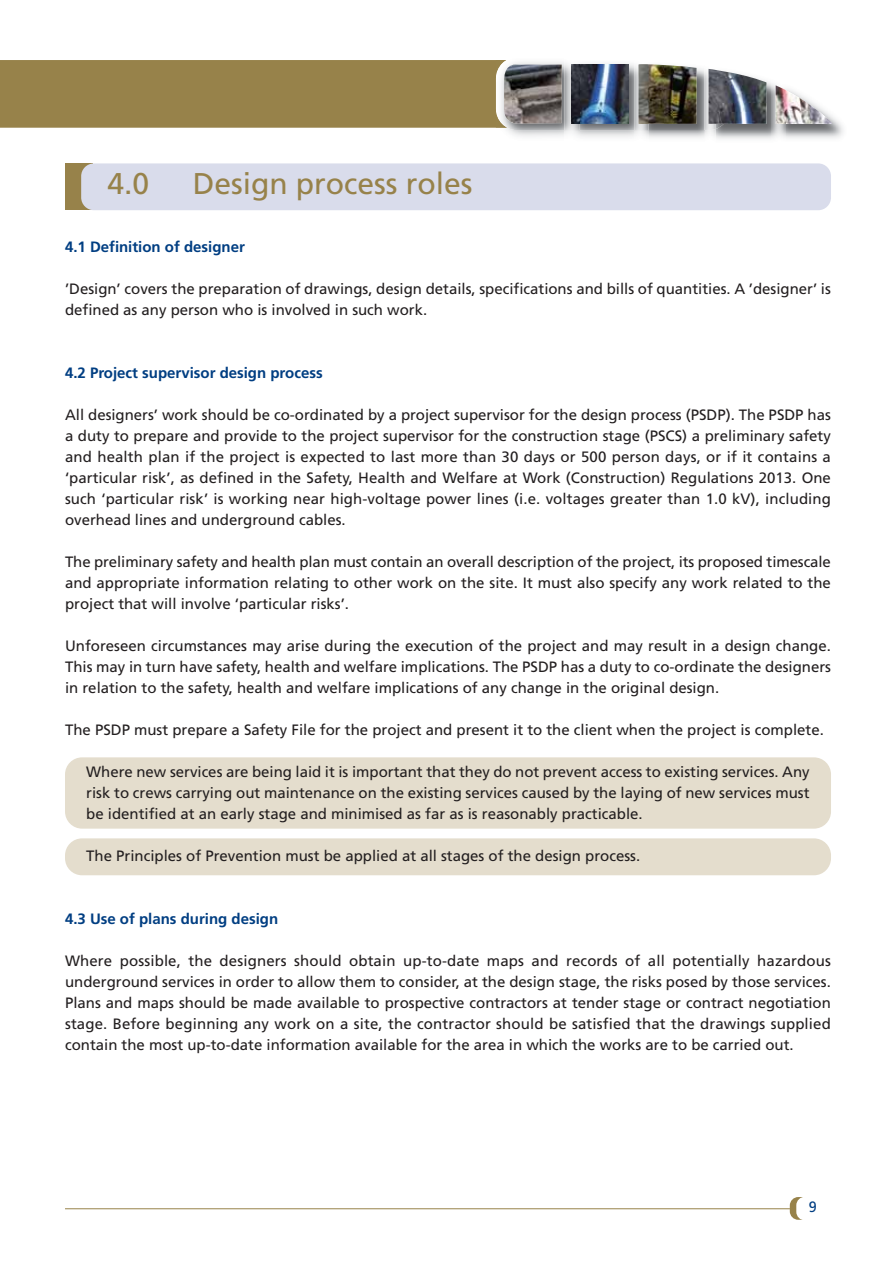
<style>
.page{position:relative;width:894px;height:1263px;background:#fff}
.page>*{position:absolute;margin:0;border:0;box-sizing:border-box;transform-origin:0 0}
.t1{font:30px "Frutiger";color:#97824a}
.t2{font:15px/21px "Frutiger";color:#231f20;text-align:justify}
.t3{font:700 15px "Frutiger";color:#003e82}
.t4{font:15px "Frutiger";color:#003e82;scale:.96 1}
</style>
<div class="page">
<div style="left:65px;top:757px;width:765px;height:72px;background:#e4ddcd;border-radius:17px"></div>
<div style="left:65px;top:838px;width:765px;height:37px;background:#e4ddcd;border-radius:17px"></div>
<div style="left:65px;top:163px;width:28px;height:47px;background:#97824a"></div>
<div style="left:81px;top:163px;width:749px;height:47px;background:#d9dceb;border-radius:13px"></div>
<svg style="left:789px;top:1197px;width:36px;height:23px"></svg>
<div style="left:796px;top:1197px;width:34px;height:23px;background:#fff;border-radius:9px"></div>
<hr style="left:65px;top:1208px;width:724px;height:1px;background:#97824a">
<img style="left:508px;top:128px;width:196px;height:10px">
<img style="left:648px;top:67px;width:56px;height:63px">
<img style="left:648px;top:64px;width:48px;height:60px">
<img style="left:704px;top:81px;width:67px;height:58px">
<img style="left:704px;top:71px;width:25px;height:59px">
<img style="left:708px;top:69px;width:58px;height:55px">
<img style="left:771px;top:83px;width:72px;height:56px">
<img style="left:775px;top:85px;width:57px;height:39px">
<img style="left:579px;top:63px;width:69px;height:67px">
<img style="left:638px;top:64px;width:10px;height:60px">
<img style="left:590px;top:64px;width:38px;height:59px">
<img style="left:506px;top:128px;width:11px;height:2px">
<img style="left:564px;top:128px;width:15px;height:10px">
<svg style="left:0;top:60px;width:590px;height:68px;background:#968350"></svg>
<img style="left:503px;top:65px;width:58px;height:59px">
<h1 class="t1" style="left:107px;top:172px;width:43px">4.0</h1>
<h1 class="t1" style="left:193px;top:172px;width:281px">Design process roles</h1>
<p class="t3" style="left:65px;top:240px;width:181px">4.1 Definition of designer</p>
<p class="t2" style="left:65px;top:279px;width:767px">’Design’ covers the preparation of drawings, design details, specifications and bills of quantities. A ’designer’ is defined as any person who is involved in such work.</p>
<p class="t3" style="left:65px;top:366px;width:259px">4.2 Project supervisor design process</p>
<p class="t2" style="left:65px;top:405px;width:767px">All designers’ work should be co-ordinated by a project supervisor for the design process (PSDP). The PSDP has a duty to prepare and provide to the project supervisor for the construction stage (PSCS) a preliminary safety and health plan if the project is expected to last more than 30 days or 500 person days, or if it contains a ‘particular risk’, as defined in the Safety, Health and Welfare at Work (Construction) Regulations 2013. One such ‘particular risk’ is working near high-voltage power lines (i.e. voltages greater than 1.0 kV), including overhead lines and underground cables.</p>
<p class="t2" style="left:65px;top:552px;width:767px">The preliminary safety and health plan must contain an overall description of the project, its proposed timescale and appropriate information relating to other work on the site. It must also specify any work related to the project that will involve ‘particular risks’.</p>
<p class="t2" style="left:65px;top:636px;width:767px">Unforeseen circumstances may arise during the execution of the project and may result in a design change.<br>This may in turn have safety, health and welfare implications. The PSDP has a duty to co-ordinate the designers in relation to the safety, health and welfare implications of any change in the original design.</p>
<p class="t2" style="left:65px;top:720px;width:760px">The PSDP must prepare a Safety File for the project and present it to the client when the project is complete.</p>
<p class="t2" style="left:86px;top:762px;width:724px">Where new services are being laid it is important that they do not prevent access to existing services. Any risk to crews carrying out maintenance on the existing services caused by the laying of new services must be identified at an early stage and minimised as far as is reasonably practicable.</p>
<p class="t2" style="left:86px;top:846px;width:555px">The Principles of Prevention must be applied at all stages of the design process.</p>
<p class="t3" style="left:65px;top:912px;width:215px">4.3 Use of plans during design</p>
<p class="t2" style="left:65px;top:951px;width:767px">Where possible, the designers should obtain up-to-date maps and records of all potentially hazardous underground services in order to allow them to consider, at the design stage, the risks posed by those services.<br>Plans and maps should be made available to prospective contractors at tender stage or contract negotiation stage. Before beginning any work on a site, the contractor should be satisfied that the drawings supplied contain the most up-to-date information available for the area in which the works are to be carried out.</p>
<p class="t4" style="left:808px;top:1201px;width:10px">9</p>
</div>
